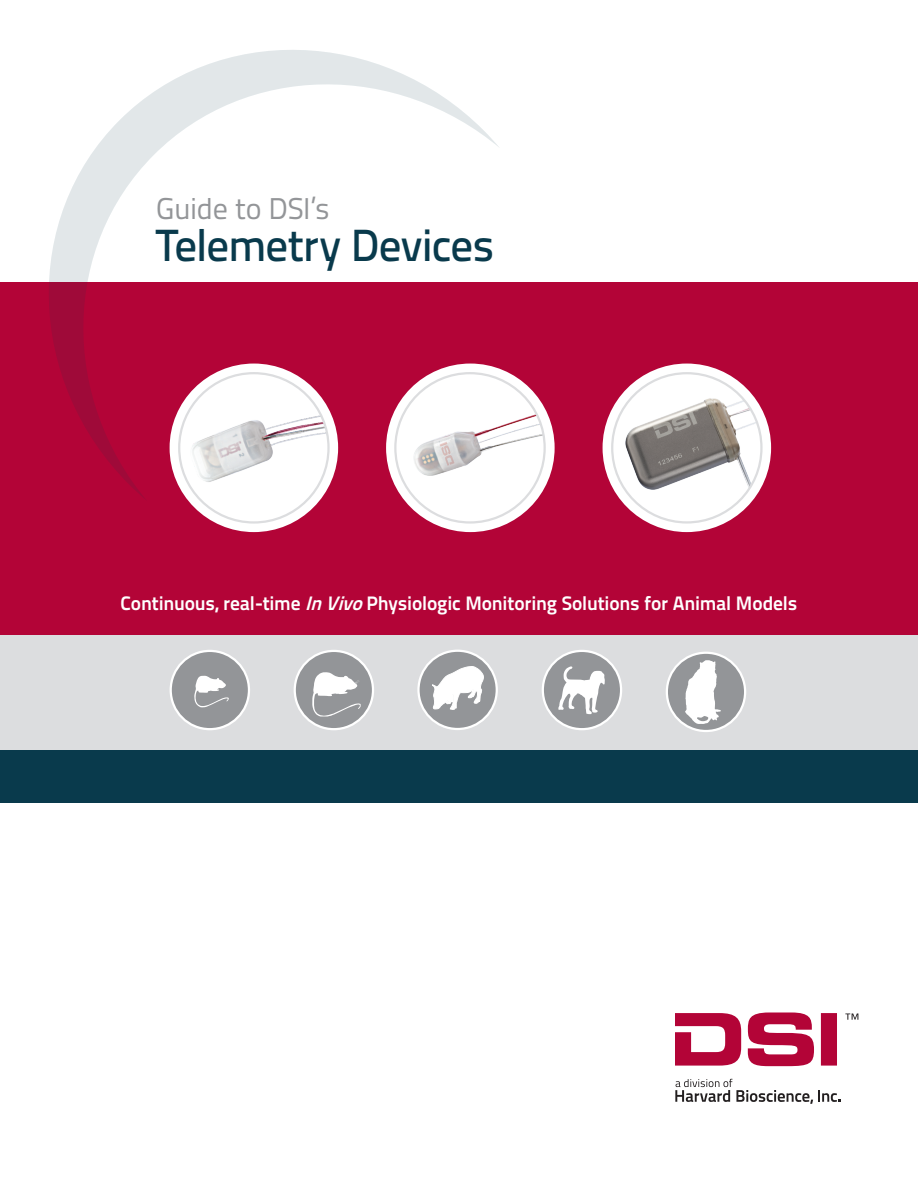
<style>
.page{position:relative;width:918px;height:1188px;background:#fff}
.page>*{position:absolute;margin:0;border:0;box-sizing:border-box;transform-origin:0 0}
.t1{font:45px "Titillium Text 25 L 600 wt";letter-spacing:-.02em;color:#093a4c}
.t2{font:30px "Titillium Text 25 L 400 wt";letter-spacing:-.015em;color:#939598}
.t3{font:19.5px "Titillium Text 25 L 800 wt";letter-spacing:-.01em;color:#fff}
.s1{font-style:italic}
</style>
<div class="page">
<div style="left:0;top:282px;width:918px;height:353px;background:#b30437"></div>
<div style="left:0;top:635px;width:918px;height:115px;background:#dcdddf"></div>
<svg style="left:675px;top:1013px;width:162px;height:53px"></svg>
<svg style="left:845px;top:1013px;width:13px;height:7px"></svg>
<svg style="left:675px;top:1079px;width:166px;height:25px"></svg>
<div style="left:295px;top:651px;width:78px;height:78px;background:#939598;border-radius:50%"></div>
<svg style="left:312px;top:672px;width:49px;height:45px"></svg>
<div style="left:294px;top:650px;width:80px;height:80px;border:2px solid #fff;border-radius:50%"></div>
<div style="left:667px;top:653px;width:78px;height:78px;background:#939598;border-radius:50%"></div>
<svg style="left:685px;top:660px;width:36px;height:64px"></svg>
<div style="left:666px;top:652px;width:80px;height:80px;border:2px solid #fff;border-radius:50%"></div>
<div style="left:171px;top:651px;width:78px;height:78px;background:#939598;border-radius:50%"></div>
<svg style="left:194px;top:676px;width:35px;height:32px"></svg>
<div style="left:170px;top:650px;width:80px;height:80px;border:2px solid #fff;border-radius:50%"></div>
<div style="left:543px;top:651px;width:78px;height:78px;background:#939598;border-radius:50%"></div>
<div style="left:542px;top:650px;width:80px;height:80px;border:2px solid #fff;border-radius:50%"></div>
<svg style="left:558px;top:667px;width:47px;height:47px"></svg>
<div style="left:418px;top:651px;width:79px;height:78px;background:#939598;border-radius:50%"></div>
<div style="left:417px;top:650px;width:81px;height:80px;border:2px solid #fff;border-radius:50%"></div>
<svg style="left:432px;top:666px;width:52px;height:44px"></svg>
<div style="left:0;top:750px;width:918px;height:53px;background:#093a4c"></div>
<svg style="left:170px;top:364px;width:168px;height:168px"></svg>
<img style="left:179px;top:373px;width:150px;height:149px;border-radius:75px">
<svg style="left:386px;top:364px;width:169px;height:168px;background:#f9f5f7"></svg>
<img style="left:395px;top:373px;width:150px;height:149px;border-radius:75px">
<svg style="left:603px;top:364px;width:168px;height:168px;background:#faf9fa"></svg>
<img style="left:612px;top:373px;width:149px;height:149px;border-radius:75px">
<svg style="left:49px;top:50px;width:451px;height:451px"></svg>
<h2 class="t2" style="left:156px;top:186px;width:175px">Guide to DSI’s</h2>
<h1 class="t1" style="left:156px;top:211px;width:340px">Telemetry Devices</h1>
<p class="t3" style="left:121px;top:588px;width:678px">Continuous, real-time <span class="s1">InVivo</span>Physiologic Monitoring Solutions for Animal Models</p>
</div>
